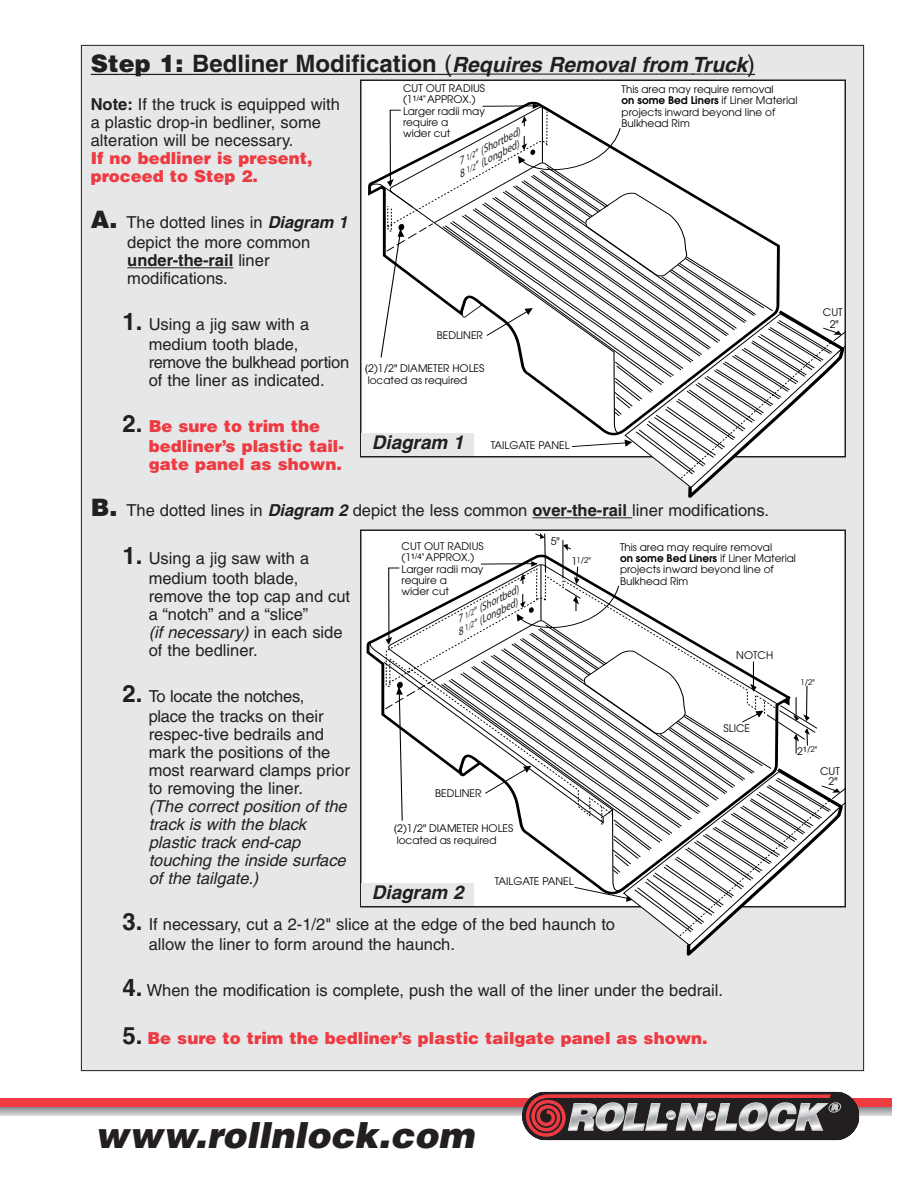
<style>
.page{position:relative;width:918px;height:1188px;background:#fff}
.page>*{position:absolute;margin:0;border:0;box-sizing:border-box;transform-origin:0 0}
.t1{font:italic 900 36px "Helvetica";color:#231f20}
.t2{font:italic 700 21px "Helvetica";color:#231f20}
.t3{font:italic 700 18.9px "Helvetica";color:#231f20}
.t4{font:16.5px/18px "Helvetica";color:#231f20}
.t5{font:900 16.5px/18px "Helvetica";color:#ee3a41}
.t6{font:italic 16.5px/18px "Helvetica";color:#231f20}
.t7{font:16.5px/18px "Helvetica";letter-spacing:-.02em;color:#231f20}
.t8{font:italic 11.1px/10.9px "Myriad";color:#231f20;scale:.89 1}
.t9{font:10.5px/11.2px "Avant Garde";color:#000}
.t10{font:7.8px "Avant Garde";color:#000}
.t11{font:7.8px "Helvetica";color:#000}
.s1{font-weight:900;font-style:normal;font-size:24px}
.s2{font-style:normal;font-size:24px}
.s3{font-weight:400;font-style:normal;font-size:24px}
.s4{font-weight:700}
.s5{font-weight:900;font-size:24px}
.s6{font-weight:700;font-style:italic}
.s7{font-weight:900;font-size:24px;color:#e6e7e9}
.s8{font-weight:700;font-size:24px}
.s9{font-size:24px;color:#e6e7e9}
.s10{font-weight:700;font-size:24px;color:#231f20}
.s11{font-style:italic}
.s12{font-weight:600}
.s13{font-size:8.25px}
.s14{font-size:10.5px}
</style>
<div class="page">
<div style="left:0;top:1098px;width:891px;height:9px;background:#ee3a41"></div>
<hr style="left:0;top:1116px;width:891px;height:1px;background:#eaebec">
<hr style="left:0;top:1115px;width:891px;height:1px;background:#dcdddf">
<hr style="left:0;top:1114px;width:891px;height:1px;background:#d0d1d3">
<hr style="left:0;top:1113px;width:891px;height:1px;background:#c3c4c7">
<hr style="left:0;top:1112px;width:891px;height:1px;background:#b7b8bb">
<hr style="left:0;top:1111px;width:891px;height:1px;background:#abacb0">
<hr style="left:0;top:1110px;width:891px;height:1px;background:#9fa0a4">
<hr style="left:0;top:1109px;width:891px;height:1px;background:#939598">
<hr style="left:0;top:1108px;width:891px;height:1px;background:#87898c">
<hr style="left:0;top:1107px;width:891px;height:1px;background:#7c7e81">
<svg style="left:522px;top:1092px;width:337px;height:48px;background:#725a5c"></svg>
<div style="left:81px;top:45px;width:783px;height:1026px;background:#e6e7e9"></div>
<hr style="left:91px;top:74px;width:101px;height:1px;background:#231f20">
<hr style="left:192px;top:74px;width:245px;height:1px;background:#231f20">
<svg style="left:437px;top:74px;width:15px;height:1px"></svg>
<hr style="left:452px;top:74px;width:155px;height:1px;background:#231f20">
<svg style="left:606px;top:74px;width:12px;height:1px"></svg>
<hr style="left:618px;top:74px;width:39px;height:1px;background:#231f20">
<hr style="left:656px;top:74px;width:38px;height:1px;background:#231f20">
<hr style="left:703px;top:74px;width:33px;height:1px;background:#231f20">
<svg style="left:735px;top:74px;width:20px;height:1px"></svg>
<hr style="left:127px;top:267px;width:46px;height:1px;background:#231f20">
<hr style="left:173px;top:267px;width:60px;height:1px;background:#231f20">
<svg style="left:532px;top:517px;width:35px;height:1px"></svg>
<hr style="left:567px;top:517px;width:65px;height:1px;background:#231f20">
<div style="left:361px;top:80px;width:484px;height:377px;background:#fff"></div>
<svg style="left:381px;top:151px;width:384px;height:207px"></svg>
<svg style="left:369px;top:103px;width:252px;height:134px"></svg>
<svg style="left:461px;top:296px;width:385px;height:202px"></svg>
<div style="left:362px;top:434px;width:112px;height:22px;background:#e6e7e9"></div>
<div style="left:361px;top:530px;width:484px;height:377px;background:#fff"></div>
<div style="left:360px;top:530px;width:486px;height:378px;border:2px solid #231f20"></div>
<svg style="left:385px;top:533px;width:433px;height:337px"></svg>
<svg style="left:563px;top:544px;width:5px;height:7px"></svg>
<svg style="left:531px;top:561px;width:7px;height:6px"></svg>
<svg style="left:386px;top:637px;width:2px;height:8px"></svg>
<hr style="left:806px;top:686px;width:1px;height:32px;background:#000">
<svg style="left:750px;top:662px;width:7px;height:30px"></svg>
<svg style="left:793px;top:734px;width:6px;height:20px"></svg>
<svg style="left:793px;top:697px;width:17px;height:24px"></svg>
<svg style="left:805px;top:728px;width:5px;height:17px"></svg>
<svg style="left:540px;top:533px;width:4px;height:6px"></svg>
<svg style="left:742px;top:711px;width:22px;height:12px"></svg>
<svg style="left:388px;top:599px;width:214px;height:226px"></svg>
<svg style="left:517px;top:574px;width:102px;height:63px"></svg>
<svg style="left:574px;top:766px;width:272px;height:190px"></svg>
<div style="left:362px;top:884px;width:112px;height:22px;background:#e6e7e9"></div>
<p class="t2" style="left:91px;top:57px;width:666px"><span class="s1">Step 1:</span> <span class="s2">Bedliner Modification</span> <span class="s3">(</span>Requires Removal from Truck<span class="s3">)</span></p>
<p class="t4" style="left:91px;top:97px;width:251px"><span class="s4">Note:</span> If the truck is equipped with a plastic drop-in bedliner, some alteration will be necessary.</p>
<p class="t5" style="left:91px;top:151px;width:223px">If no bedliner is present, proceed to Step 2.</p>
<p class="t4" style="left:91px;top:214px;width:262px;line-height:20.1px;text-align:center"><span class="s5">A.</span> The dotted lines in <span class="s6">Diagram 1 </span>depict the more common</p>
<p class="t4" style="left:127px;top:253px;width:144px"><span class="s4">under-the-rail</span> liner modifications.</p>
<p class="t4" style="left:149px;top:316px;width:162px;line-height:20.1px;text-indent:-58px"><span class="s7">A.</span> <span class="s8">1.</span> Using a jig saw with a medium tooth blade,</p>
<p class="t7" style="left:149px;top:355px;width:202px">remove the bulkhead portion of the liner as indicated.</p>
<p class="t5" style="left:149px;top:418px;width:197px;line-height:20.1px;text-indent:-58px"><span class="s9">A.</span> <span class="s10">2.</span> Be sure to trim the bedliner’s plastic tail-</p>
<p class="t5" style="left:149px;top:457px;width:195px">gate panel as shown.</p>
<p class="t4" style="left:91px;top:503px;width:680px"><span class="s5">B.</span> The dotted lines in <span class="s6">Diagram 2</span>depict the less common <span class="s4">over-the-rail</span> liner modifications.</p>
<p class="t4" style="left:149px;top:550px;width:162px;line-height:20.1px;text-indent:-58px"><span class="s7">A.</span> <span class="s8">1.</span> Using a jig saw with a medium tooth blade,</p>
<p class="t4" style="left:149px;top:589px;width:203px">remove the top cap and cut a “notch” and a “slice”<br><span class="s11">(if necessary)</span> i n e a c h s i d e of the bedliner.</p>
<p class="t4" style="left:149px;top:688px;width:177px;line-height:20.1px;text-indent:-58px"><span class="s7">A.</span> <span class="s8">2.</span> To locate the notches, place the tracks on their</p>
<p class="t4" style="left:149px;top:727px;width:203px">respec-tive bedrails and mark the positions of the most rearward clamps prior to removing the liner.</p>
<p class="t6" style="left:149px;top:799px;width:203px">(The correct position of the track is with the black plastic track end-cap touching the inside surface of the tailgate.)</p>
<p class="t4" style="left:149px;top:916px;width:468px;line-height:20.1px;text-indent:-58px"><span class="s7">A.</span> <span class="s8">3.</span> If necessary, cut a 2-1/2" slice at the edge of the bed haunch to allow the liner to form around the haunch.</p>
<p class="t4" style="left:91px;top:983px;width:634px"><span class="s7">A.</span> <span class="s8">4.</span> When the modification is complete, push the wall of the liner under the bedrail.</p>
<p class="t5" style="left:91px;top:1031px;width:619px"><span class="s9">A.</span> <span class="s10">5.</span> Be sure to trim the bedliner’s plastic tailgate panel as shown.</p>
<p class="t9" style="left:403px;top:84px;width:84px">CUT OUT RADIUS (1</p>
<p class="t11" style="left:412px;top:96px;width:15px">1/4"</p>
<p class="t9" style="left:622px;top:84px;width:177px">This area may require removal<br><span class="s12">on some Bed Liners</span> if Liner Material projects inward beyond line of<br>Bulkhead Rim</p>
<p class="t8" style="left:458px;top:157px;width:75px;text-indent:5px;rotate:-27deg"><span class="s13">1/2</span>” (Shortbed)<br><span class="s13">1/2</span>” (Longbed)</p>
<p class="t9" style="left:403px;top:95px;width:83px;text-indent:24px">APPROX.)<br>Larger radii may require a<br>wider cut</p>
<p class="t9" style="left:823px;top:307px;width:21px;line-height:11.7px;text-align:center">CUT<br>2"</p>
<p class="t9" style="left:437px;top:330px;width:48px">BEDLINER</p>
<p class="t9" style="left:368px;top:363px;width:118px;line-height:12.6px">2)1/2" DIAMETER HOLES located as required</p>
<p class="t3" style="left:372px;top:435px;width:97px">Diagram 1</p>
<p class="t9" style="left:491px;top:440px;width:80px">TAILGATE PANEL</p>
<p class="t9" style="left:551px;top:537px;width:11px">5"</p>
<p class="t9" style="left:402px;top:542px;width:84px">CUT OUT RADIUS (1</p>
<p class="t9" style="left:620px;top:542px;width:177px">This area may require removal<br><span class="s12">on some Bed Liners</span> if Liner Material projects inward beyond line of<br>Bulkhead Rim</p>
<p class="t9" style="left:402px;top:553px;width:84px;text-indent:24px">APPROX.)<br>Larger radii may require a<br>wider cut</p>
<p class="t11" style="left:411px;top:554px;width:15px">1/4"</p>
<p class="t10" style="left:576px;top:557px;width:16px">1/2"</p>
<p class="t8" style="left:457px;top:615px;width:75px;text-indent:5px;rotate:-27deg"><span class="s13">1/2</span>” (Shortbed)<br><span class="s13">1/2</span>” (Longbed)</p>
<p class="t9" style="left:736px;top:650px;width:38px">NOTCH</p>
<p class="t10" style="left:800px;top:679px;width:16px">1/2"</p>
<p class="t9" style="left:724px;top:723px;width:28px">SLICE</p>
<p class="t10" style="left:797px;top:747px;width:22px"><span class="s14">2</span> /2"</p>
<p class="t9" style="left:820px;top:766px;width:21px">CUT</p>
<p class="t9" style="left:829px;top:777px;width:11px">2"</p>
<p class="t9" style="left:435px;top:788px;width:48px">BEDLINER</p>
<p class="t9" style="left:397px;top:823px;width:118px;line-height:12.6px">2)1/2" DIAMETER HOLES located as required</p>
<p class="t9" style="left:495px;top:877px;width:80px">TAILGATE PANEL</p>
<p class="t3" style="left:372px;top:885px;width:97px">Diagram 2</p>
<h1 class="t1" style="left:95px;top:1122px;width:386px">www.rollnlock.com</h1>
</div>
